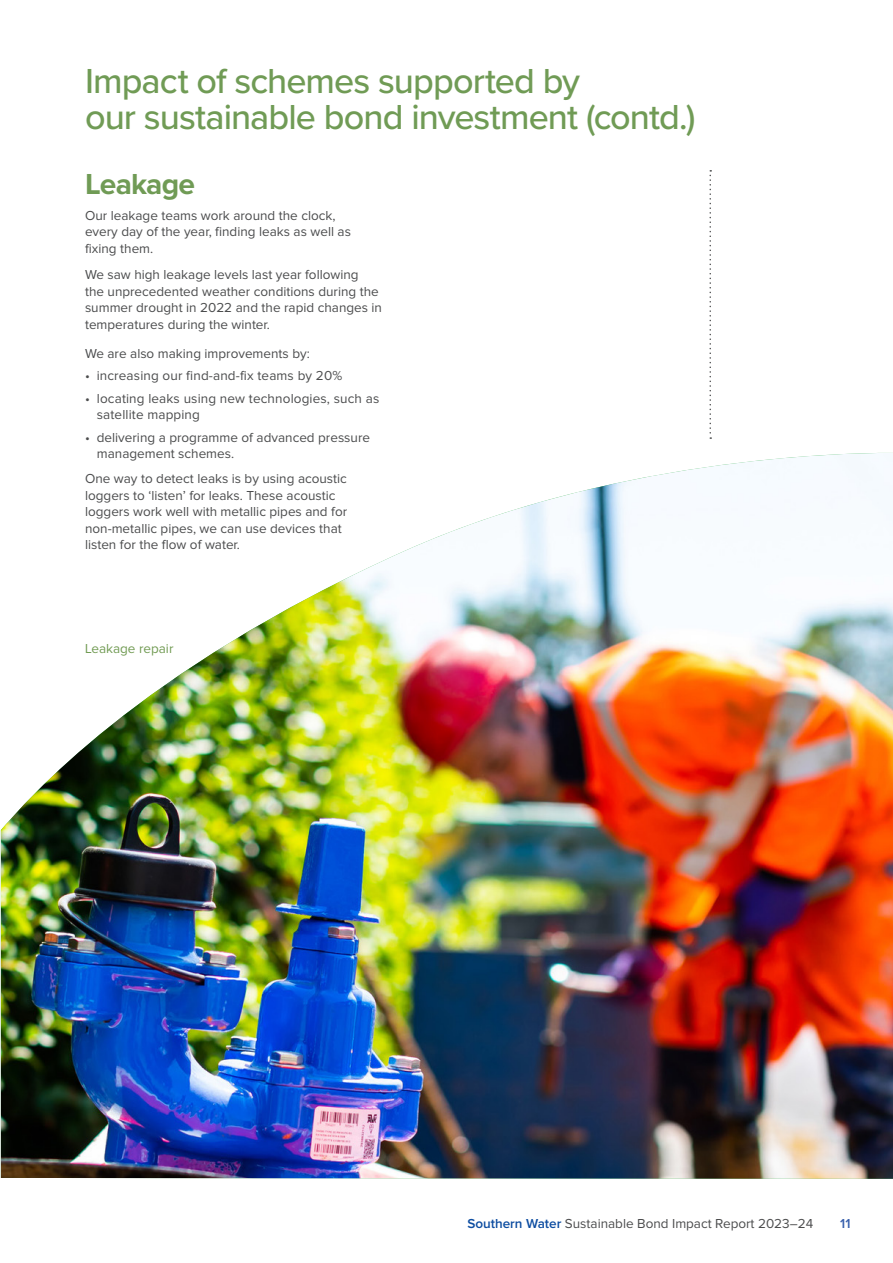
<style>
.page{position:relative;width:893px;height:1263px;background:#fff}
.page>*{position:absolute;margin:0;border:0;box-sizing:border-box;transform-origin:0 0}
.t1{font:500 36px/36px "Proxima Nova";letter-spacing:-.025em;color:#709b55}
.t2{font:700 30px "Proxima Nova";letter-spacing:-.025em;color:#709b55}
.body{font:13.5px/16.5px "Proxima Nova";color:#4b4c4d}
.body-2{font:13.5px "Proxima Nova";color:#719b53}
.t3{font:600 13.5px "Proxima Nova";color:#375fac}
.s1{font-weight:600;color:#0d4da1}
</style>
<div class="page">
<svg style="left:709px;top:170px;width:2px;height:269px"></svg>
<img style="left:1px;top:453px;width:892px;height:726px">
<h1 class="t1" style="left:85px;top:62px;width:612px">Impact of schemes supported by<br>our sustainable bond investment (contd.)</h1>
<h1 class="t2" style="left:85px;top:161px;width:112px">Leakage</h1>
<p class="body" style="left:85px;top:208px;width:267px">Our leakage teams work around the clock, every day of the year, finding leaks as well as fixing them.</p>
<p class="body" style="left:85px;top:267px;width:299px">We saw high leakage levels last year following<br>the unprecedented weather conditions during the summer drought in 2022 and the rapid changes in temperatures during the winter.</p>
<p class="body" style="left:85px;top:346px;width:226px">We are also making improvements by:</p>
<p class="body" style="left:85px;top:367px;width:259px">• increasing our find-and-fix teams by 20%</p>
<p class="body" style="left:97px;top:390px;width:284px;text-indent:-12px">• locating leaks using new technologies, such as satellite mapping</p>
<p class="body" style="left:97px;top:430px;width:275px;text-indent:-12px">• delivering a programme of advanced pressure management schemes.</p>
<p class="body" style="left:85px;top:471px;width:264px">One way to detect leaks is by using acoustic loggers to ‘listen’ for leaks. These acoustic loggers work well with metallic pipes and for non-metallic pipes, we can use devices that listen for the flow of water.</p>
<p class="body-2" style="left:85px;top:642px;width:90px">Leakage repair</p>
<p class="body" style="left:467px;top:1215px;width:347px"><span class="s1">Southern Water</span> Sustainable Bond Impact Report 2023–24</p>
<p class="t3" style="left:840px;top:1213px;width:12px">11</p>
</div>
